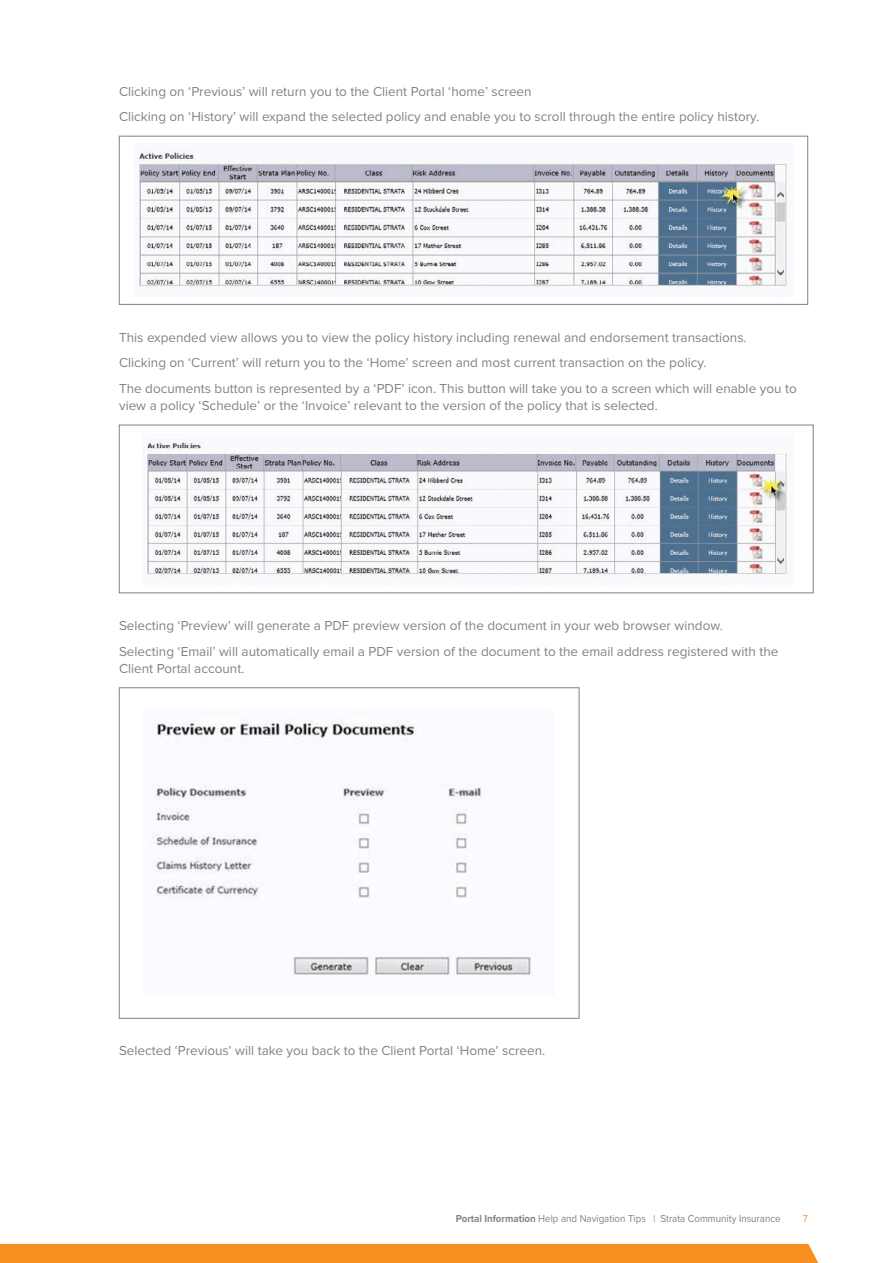
<style>
.page{position:relative;width:893px;height:1263px;background:#fff}
.page>*{position:absolute;margin:0;border:0;box-sizing:border-box;transform-origin:0 0}
.t1{font:13.5px/25.8px "Proxima Nova";color:#808285}
.t2{font:10.5px "Proxima Nova";color:#808285;scale:.93 1}
.t3{font:10.5px "Proxima Nova";color:#f7901e;scale:.93 1}
.s1{font-weight:700}
</style>
<div class="page">
<img style="left:136px;top:149px;width:651px;height:139px">
<div style="left:119px;top:136px;width:689px;height:169px;border:1px solid #808285"></div>
<img style="left:143px;top:439px;width:647px;height:139px">
<div style="left:119px;top:425px;width:694px;height:168px;border:1px solid #808285"></div>
<img style="left:152px;top:718px;width:379px;height:259px">
<div style="left:119px;top:687px;width:460px;height:331px;border:1px solid #808285"></div>
<div style="left:0;top:1244px;width:819px;height:19px;background:#f7901e"></div>
<p class="t1" style="left:119px;top:79px;width:642px">Clicking on ‘Previous’ will return you to the Client Portal ‘home’ screen<br>Clicking on ‘History’ will expand the selected policy and enable you to scroll through the entire policy history.</p>
<p class="t1" style="left:119px;top:324px;width:679px">This expended view allows you to view the policy history including renewal and endorsement transactions.<br>Clicking on ‘Current’ will return you to the ‘Home’ screen and most current transaction on the policy.<br>The documents button is represented by a ‘PDF’ icon. This button will take you to a screen which will enable you to</p>
<p class="t1" style="left:119px;top:393px;width:540px">view a policy ‘Schedule’ or the ‘Invoice’ relevant to the version of the policy that is selected.</p>
<p class="t1" style="left:119px;top:613px;width:661px">Selecting ‘Preview’ will generate a PDF preview version of the document in your web browser window.<br>Selecting ‘Email’ will automatically email a PDF version of the document to the email address registered with the</p>
<p class="t1" style="left:119px;top:656px;width:127px">Client Portal account.</p>
<p class="t1" style="left:119px;top:1038px;width:428px">Selected ‘Previous’ will take you back to the Client Portal ‘Home’ screen.</p>
<p class="t2" style="left:456px;top:1212px;width:351px"><span class="s1">Portal Information</span> Help and Navigation Tips | Strata Community Insurance</p>
<p class="t3" style="left:803px;top:1212px;width:7px">7</p>
</div>
